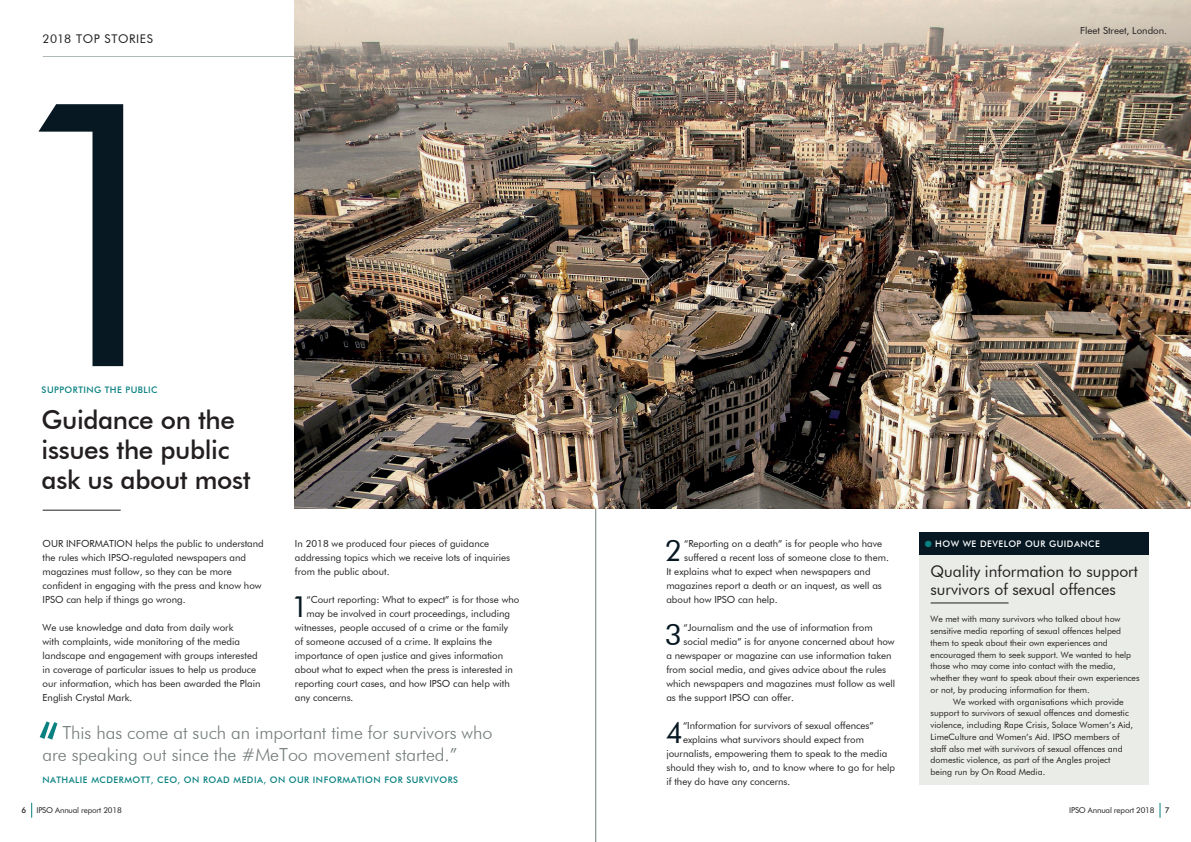
<style>
.page{position:relative;width:1191px;height:842px;background:#fff}
.page>*{position:absolute;margin:0;border:0;box-sizing:border-box;transform-origin:0 0}
.t1{font:369.9px "Futura BT";color:#071822}
.t2{font:29.3px "Futura BT";color:#071822}
.t3{font:500 26px/30px "Futura BT";letter-spacing:-.015em;color:#231f20}
.t4{font:300 18px/22px "Futura BT";letter-spacing:-.005em;color:#737c78}
.t5{font:16px/18px "Futura BT";color:#231f20}
.t6{font:12px "Futura BT";letter-spacing:.05em;color:#231f20}
.t7{font:9.8px/14px "Futura BT";color:#231f20}
.t8{font:500 9px "Futura BT";letter-spacing:.05em;color:#0a8181}
.t9{font:500 9px "Futura BT";letter-spacing:.05em;color:#fff}
.t10{font:8.8px "Futura BT";color:#231f20}
.t11{font:8px "Futura BT";letter-spacing:-.02em;color:#231f20}
.t12{font:500 8px "Futura BT";color:#231f20}
.s1{color:#0a8181}
</style>
<div class="page">
<hr style="left:43px;top:56px;width:958px;height:1px;background:#b1b9b7">
<hr style="left:595px;top:0;width:1px;height:842px;background:#737c78">
<hr style="left:43px;top:510px;width:78px;height:1px;background:#231f20">
<img style="left:295px;top:0;width:896px;height:509px">
<svg style="left:40px;top:721px;width:17px;height:19px"></svg>
<div style="left:918px;top:542px;width:230px;height:243px;background:#eaece8"></div>
<div style="left:919px;top:532px;width:229px;height:23px;background:#071822"></div>
<hr style="left:930px;top:603px;width:78px;height:1px;background:#231f20">
<svg style="left:1159px;top:803px;width:1px;height:14px"></svg>
<svg style="left:31px;top:803px;width:1px;height:14px"></svg>
<p class="t6" style="left:43px;top:31px;width:112px">2018 TOP STORIES</p>
<h1 class="t1" style="left:-9px;top:10px;width:220px">1</h1>
<p class="t8" style="left:42px;top:384px;width:118px">SUPPORTING THE PUBLIC</p>
<h3 class="t3" style="left:42px;top:404px;width:211px">Guidance on the issues the public ask us about most</h3>
<p class="t7" style="left:43px;top:536px;width:223px">OUR INFORMATION helps the public to understand the rules which IPSO-regulated newspapers and magazines must follow, so they can be more confident in engaging with the press and know how IPSO can help if things go wrong.</p>
<p class="t7" style="left:43px;top:620px;width:219px">We use knowledge and data from daily work<br>with complaints, wide monitoring of the media landscape and engagement with groups interested in coverage of particular issues to help us produce our information, which has been awarded the Plain English Crystal Mark.</p>
<p class="t7" style="left:295px;top:536px;width:217px">In 2018 we produced four pieces of guidance addressing topics which we receive lots of inquiries from the public about.</p>
<h2 class="t2" style="left:291px;top:589px;width:19px">1</h2>
<p class="t7" style="left:306px;top:592px;width:214px">“Court reporting: What to expect” is for those who</p>
<p class="t7" style="left:306px;top:606px;width:205px">may be involved in court proceedings, including</p>
<p class="t7" style="left:295px;top:620px;width:215px">witnesses, people accused of a crime or the family</p>
<p class="t7" style="left:295px;top:634px;width:199px">of someone accused of a crime. It explains the</p>
<p class="t7" style="left:295px;top:648px;width:210px">importance of open justice and gives information</p>
<p class="t7" style="left:295px;top:662px;width:219px">about what to expect when the press is interested in</p>
<p class="t7" style="left:295px;top:676px;width:216px">reporting court cases, and how IPSO can help with</p>
<p class="t7" style="left:295px;top:690px;width:60px">any concerns.</p>
<h3 class="t4" style="left:43px;top:721px;width:451px;text-indent:20px">This has come at such an important time for survivors who are speaking out since the #MeToo movement started.”</h3>
<p class="t8" style="left:43px;top:775px;width:417px">NATHALIE MCDERMOTT, CEO, ON ROAD MEDIA, ON OUR INFORMATION FOR SURVIVORS</p>
<p class="t7" style="left:1080px;top:24px;width:88px">Fleet Street, London.</p>
<h2 class="t2" style="left:664px;top:533px;width:19px">2</h2>
<p class="t7" style="left:684px;top:536px;width:200px">“Reporting on a death” is for people who have</p>
<p class="t7" style="left:684px;top:550px;width:206px">suffered a recent loss of someone close to them.</p>
<p class="t7" style="left:666px;top:564px;width:206px">It explains what to expect when newspapers and</p>
<p class="t7" style="left:666px;top:578px;width:217px">magazines report a death or an inquest, as well as</p>
<p class="t7" style="left:666px;top:592px;width:113px">about how IPSO can help.</p>
<h2 class="t2" style="left:665px;top:617px;width:19px">3</h2>
<p class="t7" style="left:683px;top:620px;width:191px">“Journalism and the use of information from</p>
<p class="t7" style="left:683px;top:634px;width:213px">social media” is for anyone concerned about how</p>
<p class="t7" style="left:666px;top:648px;width:227px">a newspaper or magazine can use information taken</p>
<p class="t7" style="left:666px;top:662px;width:221px">from social media, and gives advice about the rules</p>
<p class="t7" style="left:666px;top:676px;width:230px">which newspapers and magazines must follow as well</p>
<p class="t7" style="left:666px;top:690px;width:129px">as the support IPSO can offer.</p>
<h2 class="t2" style="left:665px;top:715px;width:19px">4</h2>
<p class="t7" style="left:683px;top:718px;width:192px">“Information for survivors of sexual offences”</p>
<p class="t7" style="left:683px;top:732px;width:182px">explains what survivors should expect from</p>
<p class="t7" style="left:666px;top:746px;width:222px">journalists, empowering them to speak to the media</p>
<p class="t7" style="left:666px;top:760px;width:230px">should they wish to, and to know where to go for help</p>
<p class="t7" style="left:666px;top:774px;width:126px">if they do have any concerns.</p>
<p class="t9" style="left:924px;top:538px;width:177px"><span class="s1">●</span> HOW WE DEVELOP OUR GUIDANCE</p>
<h3 class="t5" style="left:930px;top:562px;width:209px">Quality information to support survivors of sexual offences</h3>
<p class="t10" style="left:930px;top:614px;width:191px">We met with many survivors who talked about how</p>
<p class="t10" style="left:930px;top:625px;width:192px">sensitive media reporting of sexual offences helped</p>
<p class="t10" style="left:930px;top:637px;width:179px">them to speak about their own experiences and</p>
<p class="t10" style="left:930px;top:649px;width:202px">encouraged them to seek support. We wanted to help</p>
<p class="t10" style="left:930px;top:661px;width:187px">those who may come into contact with the media,</p>
<p class="t10" style="left:930px;top:672px;width:210px">whether they want to speak about their own experiences</p>
<p class="t10" style="left:930px;top:684px;width:161px">or not, by producing information for them.</p>
<p class="t10" style="left:953px;top:696px;width:172px">We worked with organisations which provide</p>
<p class="t10" style="left:930px;top:708px;width:200px">support to survivors of sexual offences and domestic</p>
<p class="t10" style="left:930px;top:719px;width:204px">violence, including Rape Crisis, Solace Women’s Aid,</p>
<p class="t10" style="left:930px;top:731px;width:191px">LimeCulture and Women’s Aid. IPSO members of</p>
<p class="t10" style="left:930px;top:743px;width:194px">staff also met with survivors of sexual offences and</p>
<p class="t10" style="left:930px;top:755px;width:181px">domestic violence, as part of the Angles project</p>
<p class="t10" style="left:930px;top:766px;width:116px">being run by On Road Media.</p>
<p class="t12" style="left:21px;top:805px;width:6px">6</p>
<p class="t11" style="left:36px;top:805px;width:87px">IPSO Annual report 2018</p>
<p class="t11" style="left:1069px;top:805px;width:87px">IPSO Annual report 2018</p>
<p class="t12" style="left:1164px;top:805px;width:6px">7</p>
</div>
